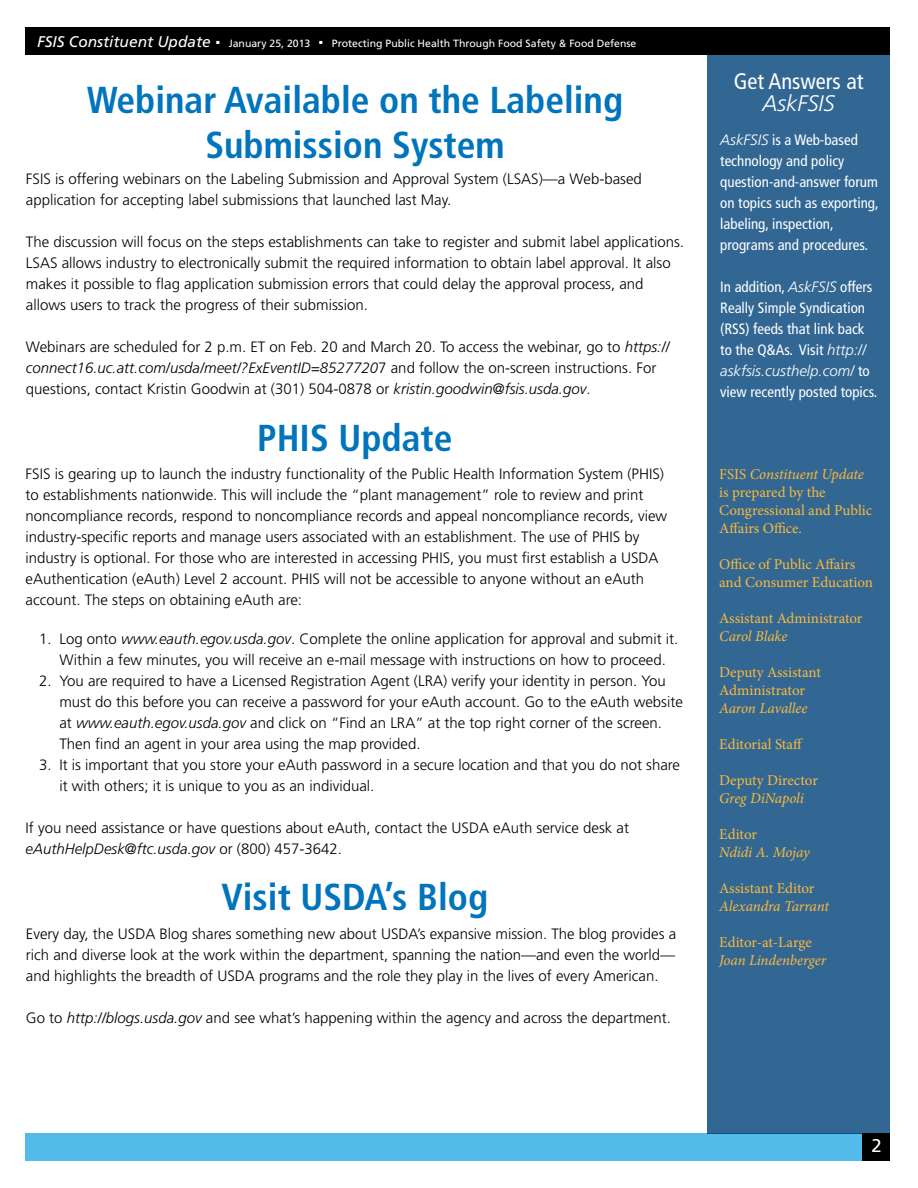
<style>
.page{position:relative;width:918px;height:1188px;background:#fff}
.page>*{position:absolute;margin:0;border:0;box-sizing:border-box;transform-origin:0 0}
.t1{font:700 condensed 37.5px/45px "Frutiger LT Std";color:#0074bc;text-align:center}
.t2{font:condensed 22.5px "Frutiger LT Std";color:#fff}
.t3{font:italic 300 22.5px "Frutiger LT Std";color:#fff}
.t4{font:18.45px "Frutiger LT Std";color:#fff}
.t5{font:300 15px/21px "Frutiger LT Std";color:#000}
.t6{font:condensed 15px/21px "Frutiger LT Std";color:#fff}
.t7{font:15px/18px "Minion Pro";letter-spacing:-.005em;color:#fdb93b}
.t8{font:italic 15px "Minion Pro";letter-spacing:-.01em;color:#fdb93b}
.t9{font:10.5px "Frutiger LT Std";color:#fff}
.s1{font-style:italic;font-size:15.45px}
.s2{font-style:italic}
.s3{font-weight:300;font-style:italic;font-stretch:normal}
</style>
<div class="page">
<div style="left:26px;top:1133px;width:864px;height:28px;background:#52bbea"></div>
<div style="left:862px;top:1133px;width:28px;height:28px;background:#000"></div>
<div style="left:707px;top:27px;width:183px;height:1107px;background:#326793"></div>
<div style="left:26px;top:27px;width:864px;height:28px;background:#000"></div>
<p class="t9" style="left:37px;top:37px;width:601px"><span class="s1">FSIS Constituent Update</span> <sup>.</sup> January 25, 2013 <sup>.</sup> Protecting Public Health Through Food Safety &amp; Food Defense</p>
<h1 class="t1" style="left:87px;top:78px;width:538px">Webinar Available on the Labeling<br>Submission System</h1>
<p class="t5" style="left:26px;top:169px;width:617px">FSIS is offering webinars on the Labeling Submission and Approval System (LSAS)—a Web-based application for accepting label submissions that launched last May.</p>
<p class="t5" style="left:26px;top:232px;width:660px">The discussion will focus on the steps establishments can take to register and submit label applications.<br>LSAS allows industry to electronically submit the required information to obtain label approval. It also makes it possible to flag application submission errors that could delay the approval process, and allows users to track the progress of their submission.</p>
<p class="t5" style="left:26px;top:337px;width:645px">Webinars are scheduled for 2 p.m. ET on Feb. 20 and March 20. To access the webinar, go to <span class="s2">https:// connect16.uc.att.com/usda/meet/?ExEventID=8527720</span>7 and follow the on-screen instructions. For questions, contact Kristin Goodwin at (301) 504-0878 or <span class="s2">kristin.goodwin@fsis.usda.gov</span>.</p>
<h1 class="t1" style="left:257px;top:416px;width:197px">PHIS Update</h1>
<p class="t5" style="left:26px;top:463px;width:643px">FSIS is gearing up to launch the industry functionality of the Public Health Information System (PHIS) to establishments nationwide. This will include the “plant management” role to review and print noncompliance records, respond to noncompliance records and appeal noncompliance records, view industry-specific reports and manage users associated with an establishment. The use of PHIS by industry is optional. For those who are interested in accessing PHIS, you must first establish a USDA eAuthentication (eAuth) Level 2 account. PHIS will not be accessible to anyone without an eAuth account. The steps on obtaining eAuth are:</p>
<p class="t5" style="left:39px;top:628px;width:641px;text-align:center">1. Log onto <span class="s2">www.eauth.egov.usda.gov</span>. Complete the online application for approval and submit it.<br>Within a few minutes, you will receive an e-mail message with instructions on how to proceed.</p>
<p class="t5" style="left:59px;top:670px;width:625px;text-indent:-20px">2. You are required to have a Licensed Registration Agent (LRA) verify your identity in person. You must do this before you can receive a password for your eAuth account. Go to the eAuth website at <span class="s2">www.eauth.egov.usda.gov</span> and click on “Find an LRA” at the top right corner of the screen.<br>Then find an agent in your area using the map provided.</p>
<p class="t5" style="left:59px;top:754px;width:622px;text-indent:-20px">3. It is important that you store your eAuth password in a secure location and that you do not share it with others; it is unique to you as an individual.</p>
<p class="t5" style="left:26px;top:817px;width:605px">If you need assistance or have questions about eAuth, contact the USDA eAuth service desk at <span class="s2">eAuthHelpDesk@ftc.usda.gov</span> or (800) 457-3642.</p>
<h1 class="t1" style="left:221px;top:874px;width:268px">Visit USDA’s Blog</h1>
<p class="t5" style="left:26px;top:923px;width:652px;text-align:justify">Every day, the USDA Blog shares something new about USDA’s expansive mission. The blog provides a rich and diverse look at the work within the department, spanning the nation—and even the world— and highlights the breadth of USDA programs and the role they play in the lives of every American.</p>
<p class="t5" style="left:26px;top:1007px;width:646px">Go to <span class="s2">http://blogs.usda.gov</span> and see what’s happening within the agency and across the department.</p>
<h2 class="t2" style="left:734px;top:68px;width:131px">Get Answers at</h2>
<h2 class="t3" style="left:762px;top:90px;width:74px">AskFSIS</h2>
<p class="t6" style="left:720px;top:129px;width:160px"><span class="s3">AskFSIS</span> is a Web-based technology and policy question-and-answer forum on topics such as exporting, labeling, inspection, programs and procedures.</p>
<p class="t6" style="left:720px;top:276px;width:159px">In addition, <span class="s3">AskFSIS</span> offers<br>Really Simple Syndication (RSS) feeds that link back to the Q&amp;As. Visit <span class="s3">http:// askfsis.custhelp.com/</span> to view recently posted topics.</p>
<p class="t7" style="left:719px;top:465px;width:154px">FSIS <span class="s2">Constituent Update </span>is prepared by the<br>Congressional and Public<br>Affairs Office.</p>
<p class="t7" style="left:719px;top:555px;width:155px">Office of Public Affairs and Consumer Education</p>
<p class="t7" style="left:719px;top:609px;width:145px">Assistant Administrator</p>
<p class="t8" style="left:719px;top:626px;width:70px">Carol Blake</p>
<p class="t7" style="left:719px;top:663px;width:103px">Deputy Assistant<br>Administrator</p>
<p class="t8" style="left:719px;top:698px;width:90px">Aaron Lavallee</p>
<p class="t7" style="left:719px;top:735px;width:85px">Editorial Staff</p>
<p class="t7" style="left:719px;top:771px;width:100px">Deputy Director</p>
<p class="t8" style="left:719px;top:788px;width:86px">Greg DiNapoli</p>
<p class="t7" style="left:719px;top:825px;width:39px">Editor</p>
<p class="t8" style="left:719px;top:842px;width:92px">Ndidi A. Mojay</p>
<p class="t7" style="left:719px;top:879px;width:97px">Assistant Editor</p>
<p class="t8" style="left:719px;top:896px;width:111px">Alexandra Tarrant</p>
<p class="t7" style="left:719px;top:933px;width:94px">Editor-at-Large</p>
<p class="t8" style="left:719px;top:950px;width:108px">Joan Lindenberger</p>
<p class="t4" style="left:872px;top:1134px;width:12px">2</p>
</div>
